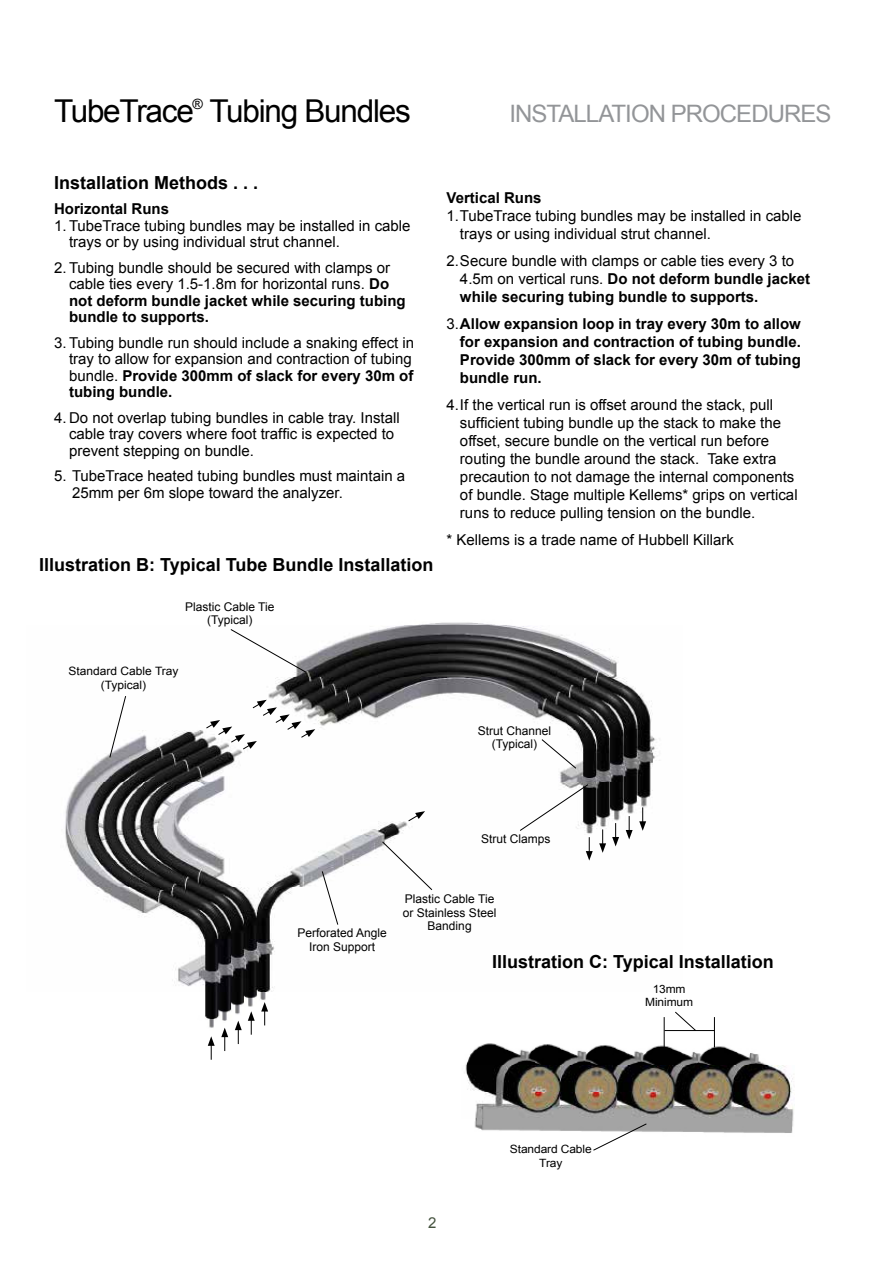
<style>
.page{position:relative;width:893px;height:1263px;background:#fff}
.page>*{position:absolute;margin:0;border:0;box-sizing:border-box;transform-origin:0 0}
.t1{font:31.5px "Arial";letter-spacing:-.04em;color:#000}
.t2{font:24px "Arial";letter-spacing:-.04em;color:#939598}
.t3{font:700 18px "Arial";color:#000}
.t4{font:15px/16.5px "Arial";color:#000}
.t5{font:700 15px/18px "Arial";color:#000;text-align:justify}
.t6{font:15px "Arial";color:#44523e}
.t7{font:14.1px "Arial";color:#000}
.t8{font:12px/13.5px "Arial";color:#000;text-align:center}
.t9{font:11.55px/13.5px "Arial";color:#000;text-align:center;scale:1.04 1}
.t10{font:11.4px/13.5px "Arial";letter-spacing:-.01em;color:#000;text-align:center;scale:1.05 1}
.s1{font-weight:700}
.s2{font-weight:400}
</style>
<div class="page">
<img style="left:65px;top:622px;width:617px;height:424px">
<svg style="left:205px;top:700px;width:110px;height:50px"></svg>
<svg style="left:408px;top:811px;width:17px;height:11px"></svg>
<svg style="left:109px;top:695px;width:18px;height:63px"></svg>
<svg style="left:230px;top:628px;width:77px;height:45px"></svg>
<svg style="left:321px;top:870px;width:18px;height:55px"></svg>
<svg style="left:381px;top:841px;width:52px;height:50px"></svg>
<svg style="left:541px;top:738px;width:36px;height:31px"></svg>
<svg style="left:519px;top:783px;width:70px;height:48px"></svg>
<svg style="left:248px;top:1011px;width:7px;height:24px"></svg>
<svg style="left:261px;top:1002px;width:7px;height:23px"></svg>
<svg style="left:208px;top:1036px;width:7px;height:24px"></svg>
<svg style="left:221px;top:1028px;width:7px;height:23px"></svg>
<svg style="left:235px;top:1021px;width:7px;height:23px"></svg>
<svg style="left:599px;top:829px;width:7px;height:24px"></svg>
<svg style="left:586px;top:837px;width:7px;height:23px"></svg>
<svg style="left:639px;top:807px;width:7px;height:24px"></svg>
<svg style="left:626px;top:816px;width:7px;height:23px"></svg>
<svg style="left:612px;top:823px;width:7px;height:23px"></svg>
<img style="left:462px;top:1039px;width:332px;height:94px">
<svg style="left:592px;top:1123px;width:55px;height:28px"></svg>
<svg style="left:674px;top:1011px;width:22px;height:19px"></svg>
<hr style="left:664px;top:1017px;width:1px;height:30px;background:#000">
<hr style="left:664px;top:1030px;width:51px;height:1px;background:#000">
<hr style="left:714px;top:1017px;width:1px;height:30px;background:#000">
<h1 class="t1" style="left:54px;top:90px;width:141px">TubeTrace</h1>
<p class="t7" style="left:193px;top:95px;width:12px">®</p>
<h1 class="t1" style="left:209px;top:90px;width:203px">Tubing Bundles</h1>
<h2 class="t2" style="left:509px;top:98px;width:324px">INSTALLATION PROCEDURES</h2>
<p class="t3" style="left:54px;top:170px;width:206px">Installation Methods . . .</p>
<p class="t5" style="left:54px;top:200px;width:117px">Horizontal Runs</p>
<p class="t4" style="left:69px;top:217px;width:343px;text-indent:-15px">1. TubeTrace tubing bundles may be installed in cable trays or by using individual strut channel.</p>
<p class="t4" style="left:69px;top:259px;width:338px;text-indent:-15px">2. Tubing bundle should be secured with clamps or cable ties every 1.5-1.8m for horizontal runs. <span class="s1">Do not deform bundle jacket while securing tubing bundle to supports.</span></p>
<p class="t4" style="left:69px;top:334px;width:347px;text-indent:-15px">3. Tubing bundle run should include a snaking effect in tray to allow for expansion and contraction of tubing bundle. <span class="s1">Provide 300mm of slack for every 30m of tubing bundle.</span></p>
<p class="t4" style="left:69px;top:409px;width:332px;text-indent:-15px">4. Do not overlap tubing bundles in cable tray. Install cable tray covers where foot traffic is expected to prevent stepping on bundle.</p>
<p class="t4" style="left:72px;top:468px;width:335px;text-indent:-18px">5. TubeTrace heated tubing bundles must maintain a<br>25mm per 6m slope toward the analyzer.</p>
<p class="t3" style="left:39px;top:553px;width:396px">Illustration B: Typical Tube Bundle Installation</p>
<p class="t8" style="left:185px;top:600px;width:91px">Plastic Cable Tie (Typical)</p>
<p class="t5" style="left:446px;top:189px;width:97px">Vertical Runs</p>
<p class="t4" style="left:460px;top:206px;width:343px;line-height:18px;text-indent:-14px">1.TubeTrace tubing bundles may be installed in cable trays or using individual strut channel.</p>
<p class="t4" style="left:460px;top:251px;width:352px;line-height:18px;text-indent:-14px">2.Secure bundle with clamps or cable ties every 3 to<br>4.5m on vertical runs. <span class="s1">Do not deform bundle jacket while securing tubing bundle to supports.</span></p>
<p class="t5" style="left:460px;top:315px;width:342px;text-indent:-14px"><span class="s2">3.</span>Allow expansion loop in tray every 30m to allow for expansion and contraction of tubing bundle.<br>Provide 300mm of slack for every 30m of tubing bundle run.</p>
<p class="t4" style="left:460px;top:395px;width:339px;line-height:18px;text-indent:-14px">4.If the vertical run is offset around the stack, pull sufficient tubing bundle up the stack to make the offset, secure bundle on the vertical run before routing the bundle around the stack. Take extra precaution to not damage the internal components of bundle. Stage multiple Kellems* grips on vertical runs to reduce pulling tension on the bundle.</p>
<p class="t4" style="left:446px;top:531px;width:289px">* Kellems is a trade name of Hubbell Killark</p>
<p class="t9" style="left:69px;top:664px;width:107px">Standard Cable Tray (Typical)</p>
<p class="t8" style="left:478px;top:724px;width:75px">Strut Channel (Typical)</p>
<p class="t8" style="left:481px;top:832px;width:71px">Strut Clamps</p>
<p class="t8" style="left:297px;top:926px;width:91px">Perforated Angle<br>Iron Support</p>
<p class="t8" style="left:403px;top:892px;width:95px">Plastic Cable Tie or Stainless Steel<br>Banding</p>
<p class="t3" style="left:492px;top:949px;width:283px">Illustration C: Typical Installation</p>
<p class="t10" style="left:645px;top:982px;width:47px">13mm<br>Minimum</p>
<p class="t6" style="left:428px;top:1213px;width:10px">2</p>
<p class="t10" style="left:510px;top:1143px;width:79px">Standard Cable<br>Tray</p>
</div>
